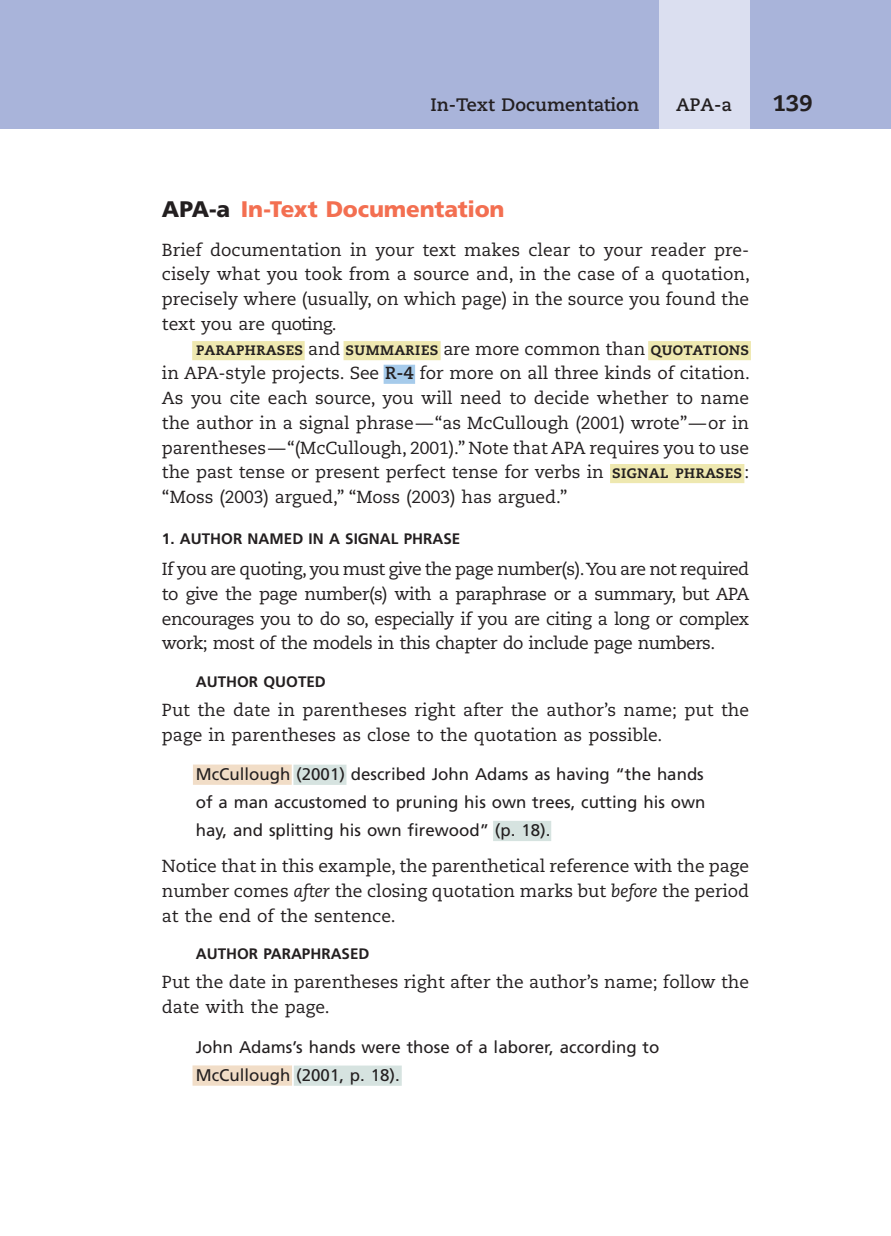
<style>
.page{position:relative;width:891px;height:1236px;background:#fff}
.page>*{position:absolute;margin:0;border:0;box-sizing:border-box;transform-origin:0 0}
.t1{font:900 22.5px "Frutiger LT Std";letter-spacing:-.01em;color:#f36f51}
.t2{font:800 22.5px "Caecilia LT Std";color:#231f20}
.t3{font:700 18px "Caecilia LT Std";color:#231f20}
.t4{font:17.55px/24.8px "Caecilia LT Std";letter-spacing:-.005em;color:#231f20;text-align:justify}
.t5{font:16.88px/28.1px "Frutiger LT Std";color:#231f20;text-align:justify}
.t6{font:700 15.3px "Frutiger LT Std";color:#231f20}
.s1{color:#231f20}
.s2{font-weight:700}
.s3{font-style:italic}
</style>
<div class="page">
<div style="left:193px;top:764px;width:99px;height:20px;background:#f1ddc7"></div>
<div style="left:293px;top:764px;width:53px;height:20px;background:#d6e3e0"></div>
<div style="left:493px;top:820px;width:58px;height:21px;background:#d6e3e0"></div>
<div style="left:192px;top:341px;width:113px;height:19px;background:#eee8b0"></div>
<div style="left:344px;top:341px;width:97px;height:19px;background:#eee8b0"></div>
<div style="left:648px;top:341px;width:103px;height:19px;background:#eee8b0"></div>
<div style="left:193px;top:1065px;width:99px;height:20px;background:#f1ddc7"></div>
<div style="left:294px;top:1065px;width:108px;height:20px;background:#d6e3e0"></div>
<div style="left:1px;top:0;width:890px;height:128px;background:#a9b4da"></div>
<div style="left:0;top:0;width:41px;height:128px;background:#a9b4da"></div>
<div style="left:659px;top:0;width:90px;height:128px;background:#dbdff0"></div>
<div style="left:384px;top:364px;width:31px;height:20px;background:#a6cbeb"></div>
<div style="left:610px;top:464px;width:134px;height:19px;background:#eee8b0"></div>
<p class="t3" style="left:430px;top:94px;width:210px">In-Text Documentation</p>
<p class="t3" style="left:676px;top:94px;width:57px">APA-a</p>
<p class="t2" style="left:773px;top:89px;width:41px">139</p>
<p class="t1" style="left:162px;top:196px;width:344px"><span class="s1">APA-a</span> In-Text Documentation</p>
<p class="t4" style="left:162px;top:237px;width:589px">Brief documentation in your text makes clear to your reader pre&shy;cisely what you took from a source and, in the case of a quotation, precisely where (usually, on which page) in the source you found the text you are quoting.</p>
<p class="t4" style="left:162px;top:336px;width:589px;text-indent:34px"><span class="s2">paraphrases</span> and <span class="s2">summaries</span> are more common than <span class="s2">quotations </span>in APA-style projects. See <span class="s2">R-4</span> for more on all three kinds of citation.<br>As you cite each source, you will need to decide whether to name the author in a signal phrase—“as McCullough (2001) wrote”—or in parentheses—“(McCullough, 2001).” Note that APA requires you to use the past tense or present perfect tense for verbs in <span class="s2">signal phrases</span>: “Moss (2003) argued,” “Moss (2003) has argued.”</p>
<p class="t6" style="left:162px;top:529px;width:29px">1. AUT</p>
<p class="t6" style="left:210px;top:529px;width:170px">HORNAMED IN ASIGNAL</p>
<p class="t6" style="left:404px;top:529px;width:30px">PHRASE</p>
<p class="t4" style="left:162px;top:557px;width:589px">If you are quoting, you must give the page number(s). You are not required to give the page number(s) with a paraphrase or a summary, but APA encourages you to do so, especially if you are citing a long or complex work; most of the models in this chapter do include page numbers.</p>
<p class="t6" style="left:196px;top:672px;width:12px">AUT</p>
<p class="t6" style="left:226px;top:672px;width:82px">HOR QUOTED</p>
<p class="t4" style="left:162px;top:697px;width:589px">Put the date in parentheses right after the author’s name; put the page in parentheses as close to the quotation as possible.</p>
<p class="t5" style="left:196px;top:760px;width:511px">McCullough (2001) described John Adams as having “the hands of a man accustomed to pruning his own trees, cutting his own hay, and splitting his own firewood” (p. 18).</p>
<p class="t4" style="left:162px;top:854px;width:589px">Notice that in this example, the parenthetical reference with the page number comes <span class="s3">after</span> the closing quotation marks but <span class="s3">before</span> the period at the end of the sentence.</p>
<p class="t6" style="left:196px;top:944px;width:12px">AUT</p>
<p class="t6" style="left:226px;top:944px;width:56px">HOR PARA</p>
<p class="t6" style="left:302px;top:944px;width:30px">PHRASED</p>
<p class="t4" style="left:162px;top:970px;width:589px">Put the date in parentheses right after the author’s name; follow the date with the page.</p>
<p class="t5" style="left:196px;top:1032px;width:465px">John Adams’s hands were those of a laborer, according to<br>McCullough (2001, p. 18).</p>
</div>
